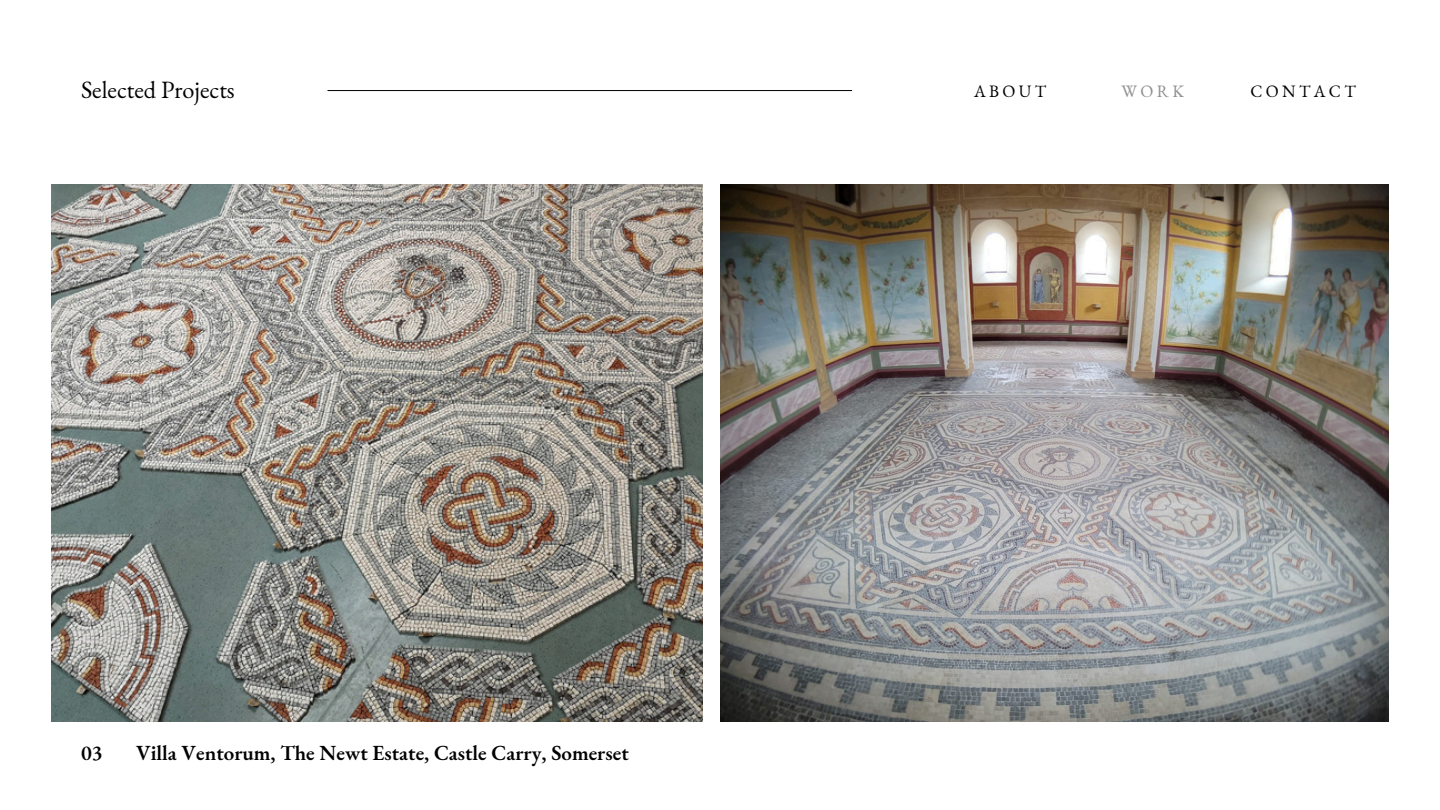
<style>
.page{position:relative;width:1440px;height:810px;background:#fff}
.page>*{position:absolute;margin:0;border:0;box-sizing:border-box;transform-origin:0 0}
.t1{font:24.3px "EB Garamond";color:#000}
.t2{font:600 21px "EB Garamond";color:#000}
.t3{font:17px "EB Garamond";letter-spacing:.2em;color:#000}
.t4{font:17px "EB Garamond";color:#8f8f8f}
</style>
<div class="page">
<hr style="left:328px;top:90px;width:524px;height:1px;background:#000">
<img style="left:52px;top:185px;width:650px;height:537px">
<img style="left:720px;top:185px;width:668px;height:537px">
<p class="t1" style="left:81px;top:74px;width:155px">Selected Projects</p>
<p class="t3" style="left:974px;top:79px;width:74px">ABOUT</p>
<p class="t4" style="left:1122px;top:79px;width:64px">WORK</p>
<p class="t3" style="left:1250px;top:79px;width:107px">CONTACT</p>
<h2 class="t2" style="left:81px;top:739px;width:23px">03</h2>
<p class="t2" style="left:136px;top:739px;width:494px">Villa Ventorum, The Newt Estate, Castle Carry, Somerset</p>
</div>
